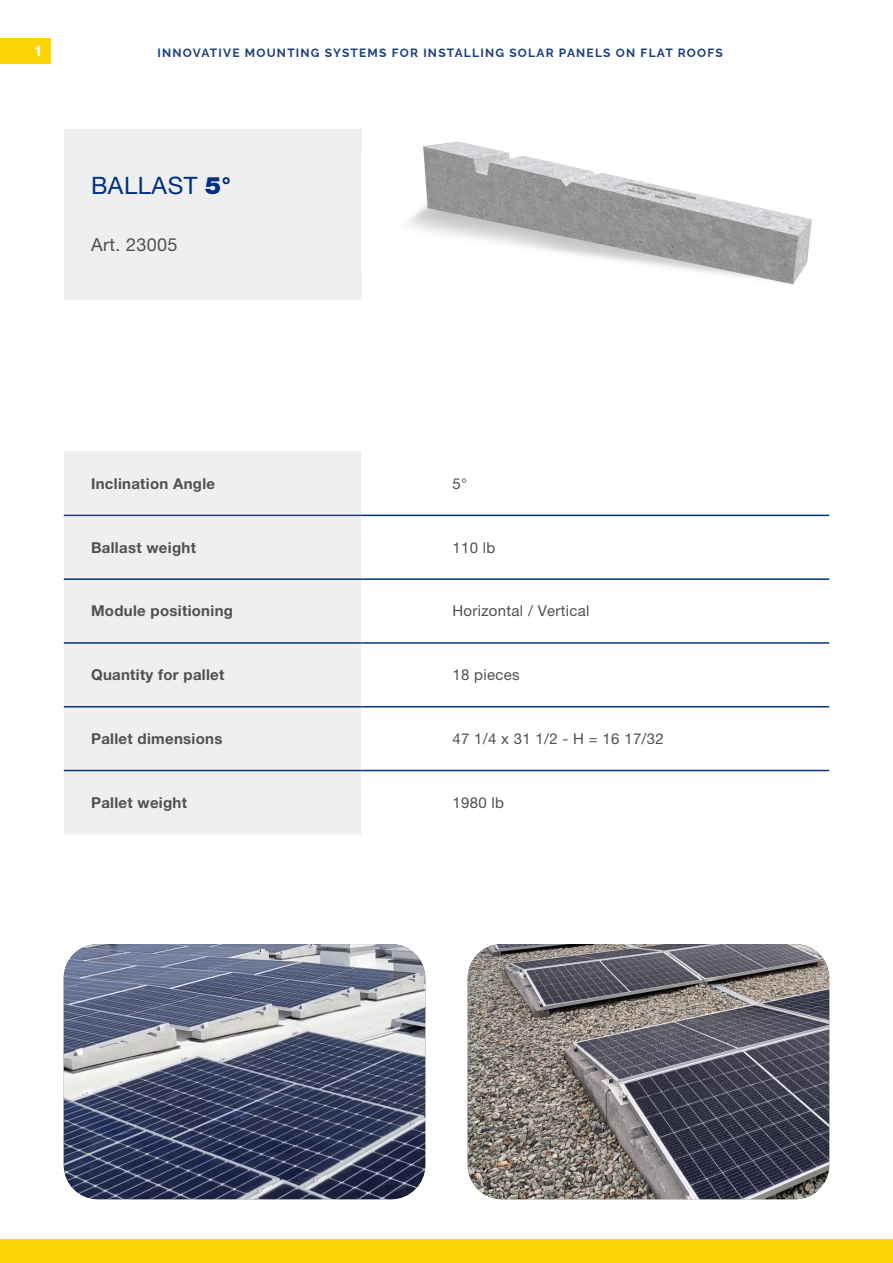
<style>
.page{position:relative;width:893px;height:1263px;background:#fff}
.page>*{position:absolute;margin:0;border:0;box-sizing:border-box;transform-origin:0 0}
.Page_number{font:24px "Helvetica Neue LT Pro";letter-spacing:.02em;color:#003080}
.Page_number-2{font:18px "Helvetica Neue LT Pro";letter-spacing:.02em;color:#505050}
.Page_number-3{font:700 15px "Helvetica Neue LT Pro";letter-spacing:.02em;color:#505050}
.t1{font:15px "Helvetica Neue LT Pro";letter-spacing:.02em;color:#505050}
.t2{font:700 15px "Helvetica Neue LT Pro";color:#fff}
.t3{font:700 12px "Raleway";letter-spacing:.1em;color:#1c417b}
.s1{font-weight:900}
</style>
<div class="page">
<div style="left:0;top:1239px;width:893px;height:24px;background:#fed304"></div>
<img style="left:468px;top:944px;width:361px;height:255px">
<img style="left:64px;top:944px;width:361px;height:255px">
<div style="left:64px;top:129px;width:297px;height:170px;background:#efefef"></div>
<img style="left:361px;top:129px;width:451px;height:170px">
<div style="left:64px;top:452px;width:297px;height:63px;background:#efefef"></div>
<svg style="left:361px;top:514px;width:468px;height:258px"></svg>
<div style="left:64px;top:516px;width:297px;height:318px;background:#efefef"></div>
<hr style="left:64px;top:515px;width:297px;height:1px;background:#233879">
<hr style="left:361px;top:515px;width:468px;height:1px;background:#003080">
<hr style="left:64px;top:578px;width:297px;height:2px;background:#003080">
<hr style="left:361px;top:578px;width:468px;height:2px;background:#003080">
<hr style="left:64px;top:770px;width:297px;height:1px;background:#0f317b">
<hr style="left:361px;top:770px;width:468px;height:1px;background:#0f317b">
<hr style="left:64px;top:642px;width:297px;height:2px;background:#0f317b">
<hr style="left:361px;top:642px;width:468px;height:2px;background:#0f317b">
<hr style="left:64px;top:706px;width:297px;height:1px;background:#0f317b">
<hr style="left:361px;top:706px;width:468px;height:1px;background:#0f317b">
<div style="left:0;top:38px;width:51px;height:26px;background:#fed304"></div>
<p class="t2" style="left:34px;top:42px;width:10px">1</p>
<p class="t3" style="left:157px;top:43px;width:567px">INNOVATIVE MOUNTING SYSTEMS FOR INSTALLING SOLAR PANELS ON FLAT ROOFS</p>
<p class="Page_number" style="left:91px;top:171px;width:142px">BALLAST <span class="s1">5°</span></p>
<p class="Page_number-2" style="left:91px;top:234px;width:88px">Art. 23005</p>
<p class="Page_number-3" style="left:91px;top:474px;width:126px">Inclination Angle</p>
<p class="t1" style="left:452px;top:474px;width:16px">5°</p>
<p class="Page_number-3" style="left:91px;top:538px;width:106px">Ballast weight</p>
<p class="t1" style="left:452px;top:538px;width:44px">110 lb</p>
<p class="Page_number-3" style="left:91px;top:602px;width:143px">Module positioning</p>
<p class="t1" style="left:452px;top:602px;width:139px">Horizontal / Vertical</p>
<p class="Page_number-3" style="left:91px;top:665px;width:135px">Quantity for pallet</p>
<p class="t1" style="left:452px;top:666px;width:69px">18 pieces</p>
<p class="Page_number-3" style="left:91px;top:729px;width:133px">Pallet dimensions</p>
<p class="t1" style="left:452px;top:730px;width:213px">47 1/4 x 31 1/2 - H = 16 17/32</p>
<p class="Page_number-3" style="left:91px;top:793px;width:98px">Pallet weight</p>
<p class="t1" style="left:452px;top:793px;width:53px">1980 lb</p>
</div>
